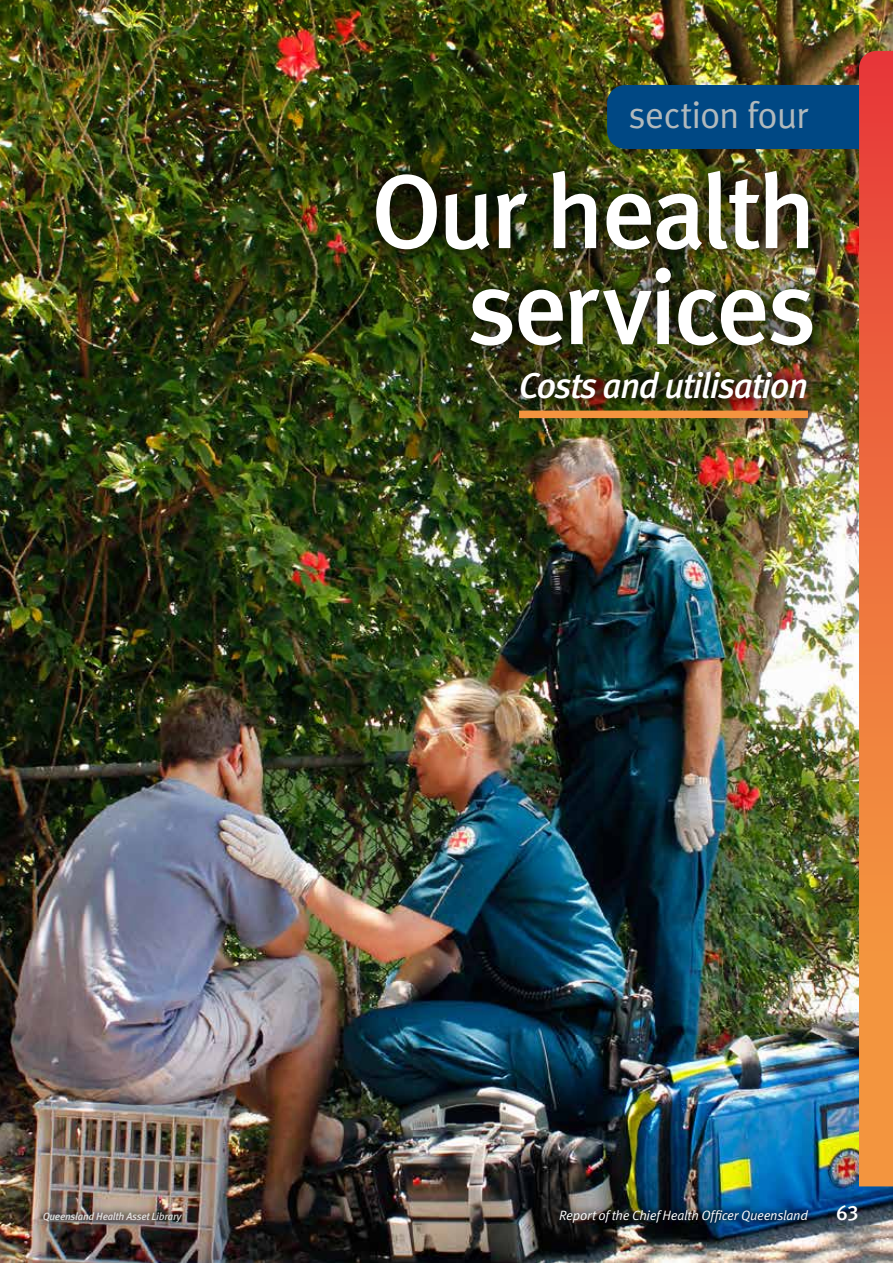
<style>
.page{position:relative;width:893px;height:1263px;background:#fff}
.page>*{position:absolute;margin:0;border:0;box-sizing:border-box;transform-origin:0 0}
.t1{font:105px/96px "Meta Medium LF";letter-spacing:-.035em;color:#fff;text-align:right}
.t2{font:37.5px "Meta Normal LF";letter-spacing:-.025em;color:#b1b9bc}
.t3{font:italic 36px "Meta Medium LF";letter-spacing:-.03em;color:#fff}
.t4{font:21px "Meta Medium LF";color:#fff}
.t5{font:italic 13.5px "Meta Normal LF";letter-spacing:-.015em;color:#fff}
.t6{font:italic 10.5px "Meta Medium LF";letter-spacing:-.02em;color:#fff}
</style>
<div class="page">
<img style="left:0;top:446px;width:893px;height:817px">
<img style="left:0;top:0;width:893px;height:446px">
<svg style="left:859px;top:51px;width:34px;height:1135px;background:#ee723d"></svg>
<div style="left:34px;top:1203px;width:157px;height:29px;background:#000;opacity:.6"></div>
<div style="left:353px;top:148px;width:482px;height:221px;background:#000;opacity:.75"></div>
<svg style="left:607px;top:85px;width:21px;height:64px"></svg>
<div style="left:628px;top:85px;width:231px;height:64px;background:#004884"></div>
<div style="left:498px;top:348px;width:331px;height:74px;background:#000;opacity:.75"></div>
<div style="left:519px;top:411px;width:289px;height:7px;background:#f4943f"></div>
<div style="left:551px;top:1201px;width:266px;height:31px;background:#000;opacity:.6"></div>
<h2 class="t2" style="left:628px;top:93px;width:181px">section four</h2>
<h1 class="t1" style="left:371px;top:163px;width:447px">Our health services</h1>
<h3 class="t3" style="left:519px;top:364px;width:290px">Costs and utilisation</h3>
<p class="t6" style="left:43px;top:1210px;width:141px">Queensland Health Asset Library</p>
<p class="t5" style="left:559px;top:1208px;width:250px">Report of the Chief Health Officer Queensland</p>
<h3 class="t4" style="left:836px;top:1201px;width:24px">63</h3>
</div>
